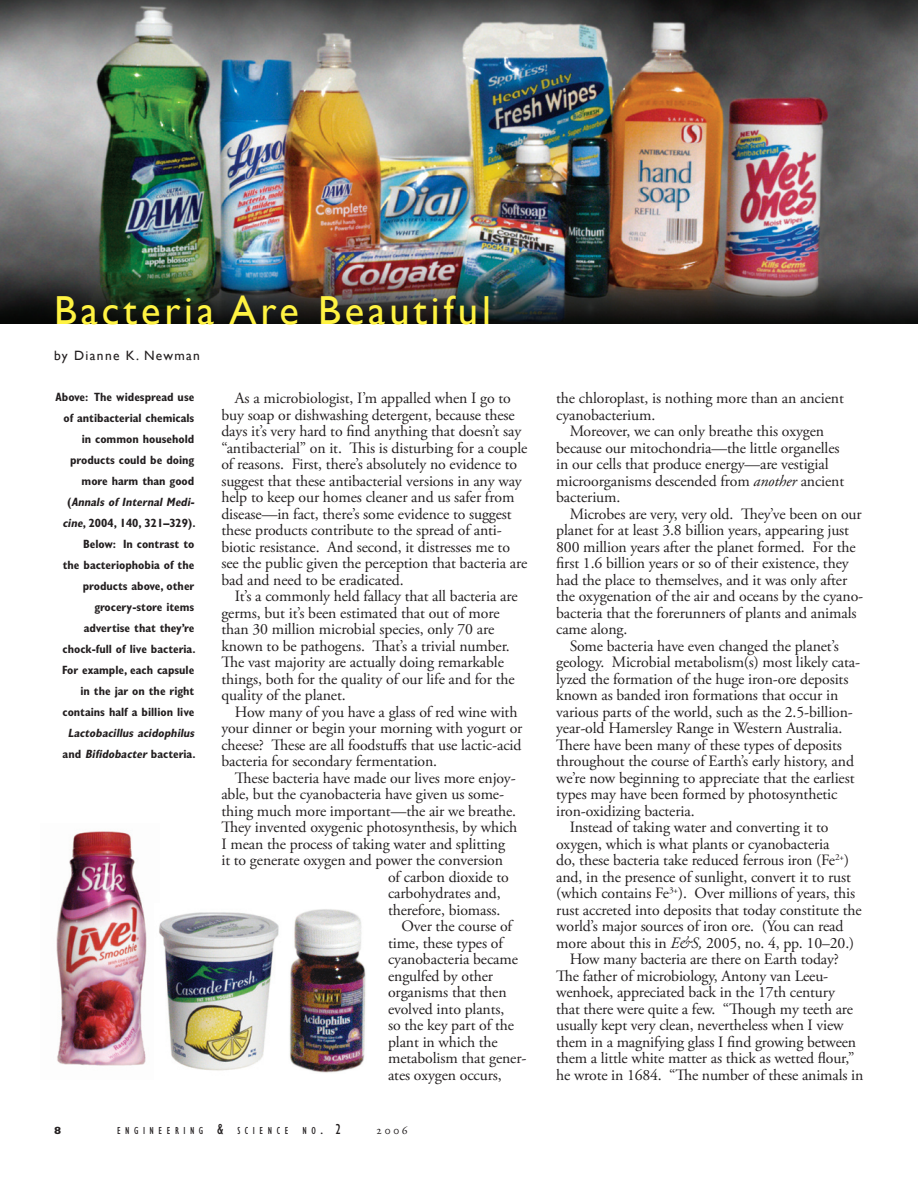
<style>
.page{position:relative;width:918px;height:1188px;background:#fff}
.page>*{position:absolute;margin:0;border:0;box-sizing:border-box;transform-origin:0 0}
.Feature_Headline{font:40.5px "Gill Sans";letter-spacing:.095em;color:#fff342}
.Body{font:15.75px/16.5px "Adobe Garamond Pro";letter-spacing:-.005em;color:#231f20}
.Byline{font:13.5px "Gill Sans";letter-spacing:.095em;color:#231f20}
.t1{font:700 condensed 12px/21px "Gill Sans";color:#231f20;text-align:right}
.Left_Year{font:12px "Adobe Garamond Pro";color:#231f20}
.Left_Folio{font:condensed 10.5px "Gill Sans";letter-spacing:.43em;color:#231f20}
.Left_Page_Number{font:800 10.5px "Gill Sans";color:#231f20}
.s1{font-style:italic}
.s2{font-size:15px}
</style>
<div class="page">
<img style="left:56px;top:831px;width:91px;height:235px">
<img style="left:0;top:0;width:918px;height:324px">
<img style="left:289px;top:909px;width:77px;height:164px">
<img style="left:159px;top:912px;width:120px;height:159px">
<p class="Feature_Headline" style="left:54px;top:286px;width:438px">Bacteria Are Beautiful</p>
<p class="Byline" style="left:54px;top:347px;width:148px">by Dianne K. Newman</p>
<p class="Body" style="left:221px;top:391px;width:308px;text-indent:14px">As a microbiologist, I’m appalled when I go to buy soap or dishwashing detergent, because these days it’s very hard to find anything that doesn’t say “antibacterial” on it. This is disturbing for a couple of reasons. First, there’s absolutely no evidence to suggest that these antibacterial versions in any way help to keep our homes cleaner and us safer from disease—in fact, there’s some evidence to suggest these products contribute to the spread of anti&shy;biotic resistance. And second, it distresses me to see the public given the perception that bacteria are bad and need to be eradicated.</p>
<p class="Body" style="left:221px;top:589px;width:298px;text-indent:14px">It’s a commonly held fallacy that all bacteria are germs, but it’s been estimated that out of more than 30 million microbial species, only 70 are known to be pathogens. That’s a trivial number.<br>The vast majority are actually doing remarkable things, both for the quality of our life and for the quality of the planet.</p>
<p class="Body" style="left:221px;top:704px;width:303px;text-indent:14px">How many of you have a glass of red wine with your dinner or begin your morning with yogurt or cheese? These are all foodstuffs that use lactic-acid bacteria for secondary fermentation.</p>
<p class="Body" style="left:235px;top:770px;width:282px">These bacteria have made our lives more enjoy-</p>
<p class="Body" style="left:221px;top:787px;width:284px">able, but the cyanobacteria have given us some-</p>
<p class="Body" style="left:221px;top:803px;width:296px">thing much more important—the air we breathe.</p>
<p class="Body" style="left:221px;top:820px;width:297px">They invented oxygenic photosynthesis, by which</p>
<p class="Body" style="left:221px;top:836px;width:285px">I mean the process of taking water and splitting</p>
<p class="Body" style="left:221px;top:853px;width:283px">it to generate oxygen and power the conversion</p>
<p class="Body" style="left:388px;top:869px;width:122px">of carbon dioxide to</p>
<p class="Body" style="left:388px;top:886px;width:114px">carbohydrates and,</p>
<p class="Body" style="left:388px;top:902px;width:114px">therefore, biomass.</p>
<p class="Body" style="left:388px;top:919px;width:140px;text-indent:14px">Over the course of time, these types of cyanobacteria became engulfed by other organisms that then evolved into plants,<br>so the key part of the plant in which the metabolism that gener&shy;ates oxygen occurs,</p>
<p class="t1" style="left:56px;top:386px;width:143px">Above: The widespread use of antibacterial chemicals in common household products could be doing more harm than good (<span class="s1">Annals of Internal Medi&shy;cine</span>, 2004, 140, 321–329).</p>
<p class="t1" style="left:63px;top:533px;width:133px">Below: In contrast to<br>the bacteriophobia of the products above, other</p>
<p class="t1" style="left:62px;top:596px;width:136px">grocery-store items advertise that they’re chock-full of live bacteria.<br>For example, each capsule in the jar on the right contains half a billion live<br><span class="s1">Lactobacillus acidophilus </span>and <span class="s1">Bifidobacter</span> bacteria.</p>
<p class="Left_Page_Number" style="left:54px;top:1124px;width:9px">8</p>
<p class="Left_Folio" style="left:117px;top:1125px;width:173px">ENGINEERING <span class="s2">&amp;</span> SCIENCE</p>
<p class="Left_Folio" style="left:303px;top:1125px;width:40px">NO<span class="s2">. 2</span></p>
<p class="Left_Year" style="left:402px;top:1123px;width:7px">6</p>
<p class="Body" style="left:556px;top:391px;width:289px">the chloroplast, is nothing more than an ancient cyanobacterium.</p>
<p class="Body" style="left:556px;top:424px;width:290px;text-indent:14px">Moreover, we can only breathe this oxygen because our mitochondria—the little organelles in our cells that produce energy—are vestigial microorganisms descended from <span class="s1">another</span> ancient bacterium.</p>
<p class="Body" style="left:556px;top:506px;width:309px;text-indent:14px">Microbes are very, very old. They’ve been on our planet for at least 3.8 billion years, appearing just 800 million years after the planet formed. For the first 1.6 billion years or so of their existence, they had the place to themselves, and it was only after the oxygenation of the air and oceans by the cyano&shy;bacteria that the forerunners of plants and animals came along.</p>
<p class="Body" style="left:556px;top:638px;width:305px;text-indent:14px">Some bacteria have even changed the planet’s geology. Microbial metabolism(s) most likely cata&shy;lyzed the formation of the huge iron-ore deposits known as banded iron formations that occur in various parts of the world, such as the 2.5-billion&shy;year-old Hamersley Range in Western Australia.<br>There have been many of these types of deposits throughout the course of Earth’s early history, and we’re now beginning to appreciate that the earliest types may have been formed by photosynthetic iron-oxidizing bacteria.</p>
<p class="Body" style="left:556px;top:820px;width:307px;text-indent:14px">Instead of taking water and converting it to oxygen, which is what plants or cyanobacteria<br>do, these bacteria take reduced ferrous iron (Fe<sup>2+</sup>) and, in the presence of sunlight, convert it to rust (which contains Fe<sup>3+</sup>). Over millions of years, this rust accreted into deposits that today constitute the world’s major sources of iron ore. (You can read more about this in <span class="s1">E&amp;S,</span> 2005, no. 4, pp. 10–20.)</p>
<p class="Body" style="left:556px;top:952px;width:309px;text-indent:14px">How many bacteria are there on Earth today?<br>The father of microbiology, Antony van Leeu&shy;wenhoek, appreciated back in the 17th century<br>that there were quite a few. “Though my teeth are usually kept very clean, nevertheless when I view them in a magnifying glass I find growing between them a little white matter as thick as wetted flour,” he wrote in 1684. “The number of these animals in</p>
</div>
